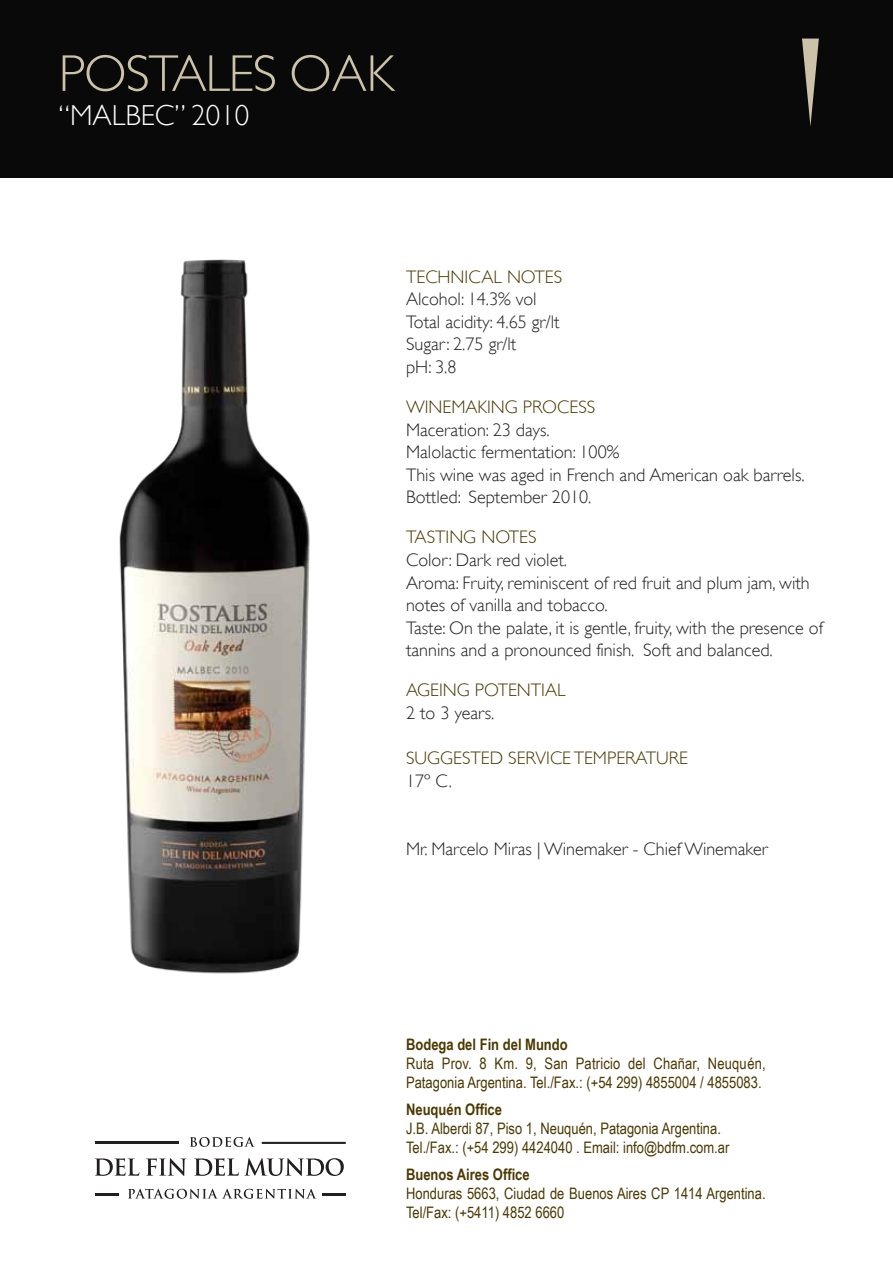
<style>
.page{position:relative;width:893px;height:1263px;background:#fff}
.page>*{position:absolute;margin:0;border:0;box-sizing:border-box;transform-origin:0 0}
.t1{font:300 52.05px "Gill Sans";letter-spacing:-.025em;color:#cbc2a8}
.t2{font:300 28.8px "Gill Sans";color:#fff}
.t3{font:300 18.15px/22.6px "Gill Sans";color:#231f20}
.t4{font:300 18.15px "Gill Sans";color:#4b3900}
.t5{font:15.9px/19px "Arial Narrow";color:#4b3900}
.t6{font:700 15.9px "Arial Narrow";color:#4b3900}
</style>
<div class="page">
<div style="left:1px;top:0;width:892px;height:177px;background:#0a0909"></div>
<svg style="left:802px;top:39px;width:17px;height:87px"></svg>
<svg style="left:262px;top:1142px;width:84px;height:2px"></svg>
<hr style="left:322px;top:1193px;width:24px;height:2px;background:#231f20">
<hr style="left:95px;top:1142px;width:84px;height:2px;background:#231f20">
<hr style="left:95px;top:1193px;width:24px;height:2px;background:#231f20">
<svg style="left:95px;top:1158px;width:44px;height:18px"></svg>
<svg style="left:146px;top:1158px;width:40px;height:18px"></svg>
<svg style="left:194px;top:1158px;width:150px;height:18px"></svg>
<svg style="left:128px;top:1189px;width:188px;height:10px"></svg>
<svg style="left:190px;top:1137px;width:65px;height:10px"></svg>
<img style="left:119px;top:259px;width:191px;height:715px">
<h1 class="t1" style="left:59px;top:44px;width:337px">POSTALES OAK</h1>
<h2 class="t2" style="left:59px;top:99px;width:192px">“MALBEC” 2010</h2>
<p class="t4" style="left:406px;top:266px;width:158px">TECHNICAL NOTES</p>
<p class="t3" style="left:406px;top:288px;width:155px">Alcohol: 14.3% vol<br>Total acidity: 4.65 gr/lt<br>Sugar: 2.75 gr/lt<br>pH: 3.8</p>
<p class="t4" style="left:406px;top:396px;width:191px">WINEMAKING PROCESS</p>
<p class="t3" style="left:406px;top:418px;width:400px">Maceration: 23 days.<br>Malolactic fermentation: 100%<br>This wine was aged in French and American oak barrels.<br>Bottled: September 2010.</p>
<p class="t4" style="left:406px;top:527px;width:132px">TASTING NOTES</p>
<p class="t3" style="left:406px;top:548px;width:418px">Color: Dark red violet.<br>Aroma: Fruity, reminiscent of red fruit and plum jam, with notes of vanilla and tobacco.<br>Taste: On the palate, it is gentle, fruity, with the presence of tannins and a pronounced finish. Soft and balanced.</p>
<p class="t4" style="left:406px;top:680px;width:161px">AGEING POTENTIAL</p>
<p class="t3" style="left:406px;top:701px;width:90px">2 to 3 years.</p>
<p class="t4" style="left:406px;top:748px;width:284px">SUGGESTED SERVICETEMPERATURE</p>
<p class="t3" style="left:406px;top:769px;width:48px">17º C.</p>
<p class="t3" style="left:406px;top:837px;width:363px">Mr. Marcelo Miras | Winemaker - Chief Winemaker</p>
<p class="t6" style="left:406px;top:1032px;width:163px">Bodega del Fin del Mundo</p>
<p class="t5" style="left:406px;top:1053px;width:361px">Ruta Prov. 8 Km. 9, San Patricio del Chañar, Neuquén,<br>Patagonia Argentina. Tel./Fax.: (+54 299) 4855004 / 4855083.</p>
<p class="t6" style="left:406px;top:1097px;width:98px">Neuquén Office</p>
<p class="t5" style="left:406px;top:1118px;width:325px">J.B. Alberdi 87, Piso 1, Neuquén, Patagonia Argentina.<br>Tel./Fax.: (+54 299) 4424040 . Email: info@bdfm.com.ar</p>
<p class="t6" style="left:406px;top:1162px;width:125px">Buenos Aires Office</p>
<p class="t5" style="left:406px;top:1183px;width:361px">Honduras 5663, Ciudad de Buenos Aires CP 1414 Argentina.<br>Tel/Fax: (+5411) 4852 6660</p>
</div>
